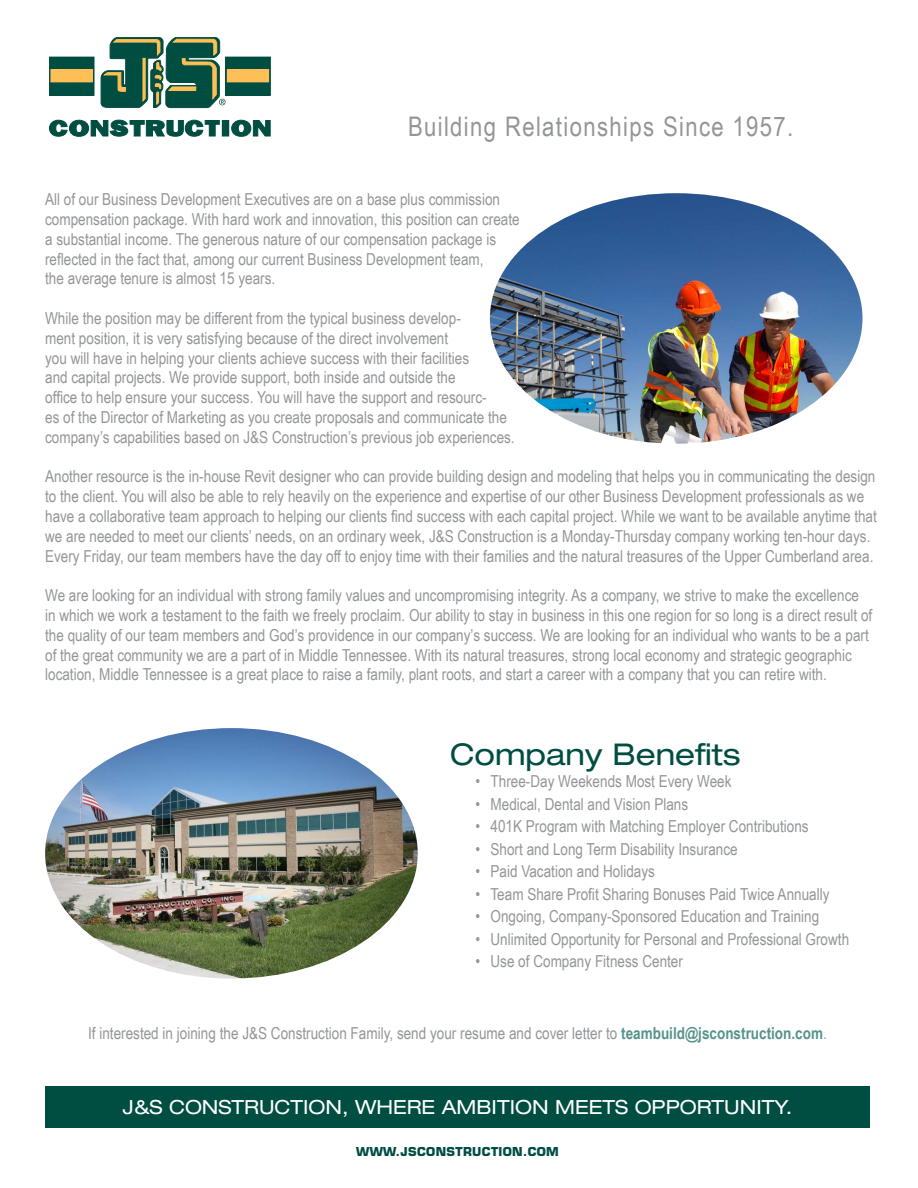
<style>
.page{position:relative;width:918px;height:1188px;background:#fff}
.page>*{position:absolute;margin:0;border:0;box-sizing:border-box;transform-origin:0 0}
.t1{font:expanded 30px "Helvetica Neue LT Std";color:#004d41}
.t2{font:27px "Arial Narrow";letter-spacing:.05em;color:#939598}
.t3{font:expanded 19.5px "Helvetica Neue LT Std";color:#fff}
.t4{font:16.5px/19.8px "Arial Narrow";color:#939598}
.t5{font:700 12px "Eurostile LT Std";letter-spacing:.03em;color:#004d43}
.s1{font-weight:700;color:#56938d}
</style>
<div class="page">
<svg style="left:49px;top:120px;width:171px;height:16px"></svg>
<div style="left:222px;top:121px;width:7px;height:15px;background:#004d41"></div>
<svg style="left:231px;top:120px;width:39px;height:16px"></svg>
<div style="left:49px;top:57px;width:45px;height:38px;background:#004d41"></div>
<div style="left:51px;top:70px;width:41px;height:12px;background:#fdbf56"></div>
<div style="left:226px;top:57px;width:44px;height:38px;background:#004d41"></div>
<div style="left:225px;top:57px;width:45px;height:38px;border:1px solid #004d41"></div>
<div style="left:227px;top:70px;width:42px;height:12px;background:#fdbf56"></div>
<svg style="left:101px;top:37px;width:125px;height:71px"></svg>
<img style="left:490px;top:193px;width:372px;height:251px">
<div style="left:45px;top:1086px;width:825px;height:42px;background:#004d41"></div>
<img style="left:45px;top:728px;width:373px;height:251px">
<h2 class="t2" style="left:408px;top:107px;width:387px">Building Relationships Since 1957.</h2>
<p class="t4" style="left:45px;top:189px;width:476px">All of our Business Development Executives are on a base plus commission compensation package. With hard work and innovation, this position can create a substantial income. The generous nature of our compensation package is reflected in the fact that, among our current Business Development team,<br>the average tenure is almost 15 years.</p>
<p class="t4" style="left:45px;top:308px;width:471px">While the position may be different from the typical business develop-<br>ment position, it is very satisfying because of the direct involvement<br>you will have in helping your clients achieve success with their facilities<br>and capital projects. We provide support, both inside and outside the<br>office to help ensure your success. You will have the support and resourc-<br>es of the Director of Marketing as you create proposals and communicate the company’s capabilities based on J&amp;S Construction’s previous job experiences.</p>
<p class="t4" style="left:45px;top:466px;width:833px">Another resource is the in-house Revit designer who can provide building design and modeling that helps you in communicating the design to the client. You will also be able to rely heavily on the experience and expertise of our other Business Development professionals as we have a collaborative team approach to helping our clients find success with each capital project. While we want to be available anytime that we are needed to meet our clients’ needs, on an ordinary week, J&amp;S Construction is a Monday-Thursday company working ten-hour days.<br>Every Friday, our team members have the day off to enjoy time with their families and the natural treasures of the Upper Cumberland area.</p>
<p class="t4" style="left:45px;top:585px;width:829px">We are looking for an individual with strong family values and uncompromising integrity. As a company, we strive to make the excellence in which we work a testament to the faith we freely proclaim. Our ability to stay in business in this one region for so long is a direct result of the quality of our team members and God’s providence in our company’s success. We are looking for an individual who wants to be a part of the great community we are a part of in Middle Tennessee. With its natural treasures, strong local economy and strategic geographic location, Middle Tennessee is a great place to raise a family, plant roots, and start a career with a company that you can retire with.</p>
<h1 class="t1" style="left:450px;top:736px;width:292px">Company Benefits</h1>
<p class="t4" style="left:476px;top:771px;width:257px">• Three-Day Weekends Most Every Week</p>
<p class="t4" style="left:476px;top:793px;width:214px">• Medical, Dental and Vision Plans</p>
<p class="t4" style="left:476px;top:816px;width:335px">• 401K Program with Matching Employer Contributions</p>
<p class="t4" style="left:476px;top:838px;width:264px">• Short and Long Term Disability Insurance</p>
<p class="t4" style="left:476px;top:861px;width:181px">• Paid Vacation and Holidays</p>
<p class="t4" style="left:476px;top:883px;width:355px">• Team Share Profit Sharing Bonuses Paid Twice Annually</p>
<p class="t4" style="left:476px;top:906px;width:345px">• Ongoing, Company-Sponsored Education and Training</p>
<p class="t4" style="left:476px;top:928px;width:375px">• Unlimited Opportunity for Personal and Professional Growth</p>
<p class="t4" style="left:476px;top:951px;width:209px">• Use of Company Fitness Center</p>
<p class="t4" style="left:88px;top:1022px;width:740px">If interested in joining the J&amp;S Construction Family, send your resume and cover letter to <span class="s1">teambuild@jsconstruction.com</span>.</p>
<p class="t3" style="left:123px;top:1095px;width:671px">J&amp;S CONSTRUCTION, WHERE AMBITION MEETS OPPORTUNITY.</p>
<p class="t5" style="left:356px;top:1144px;width:204px">WWW.JSCONSTRUCTION.COM</p>
</div>
